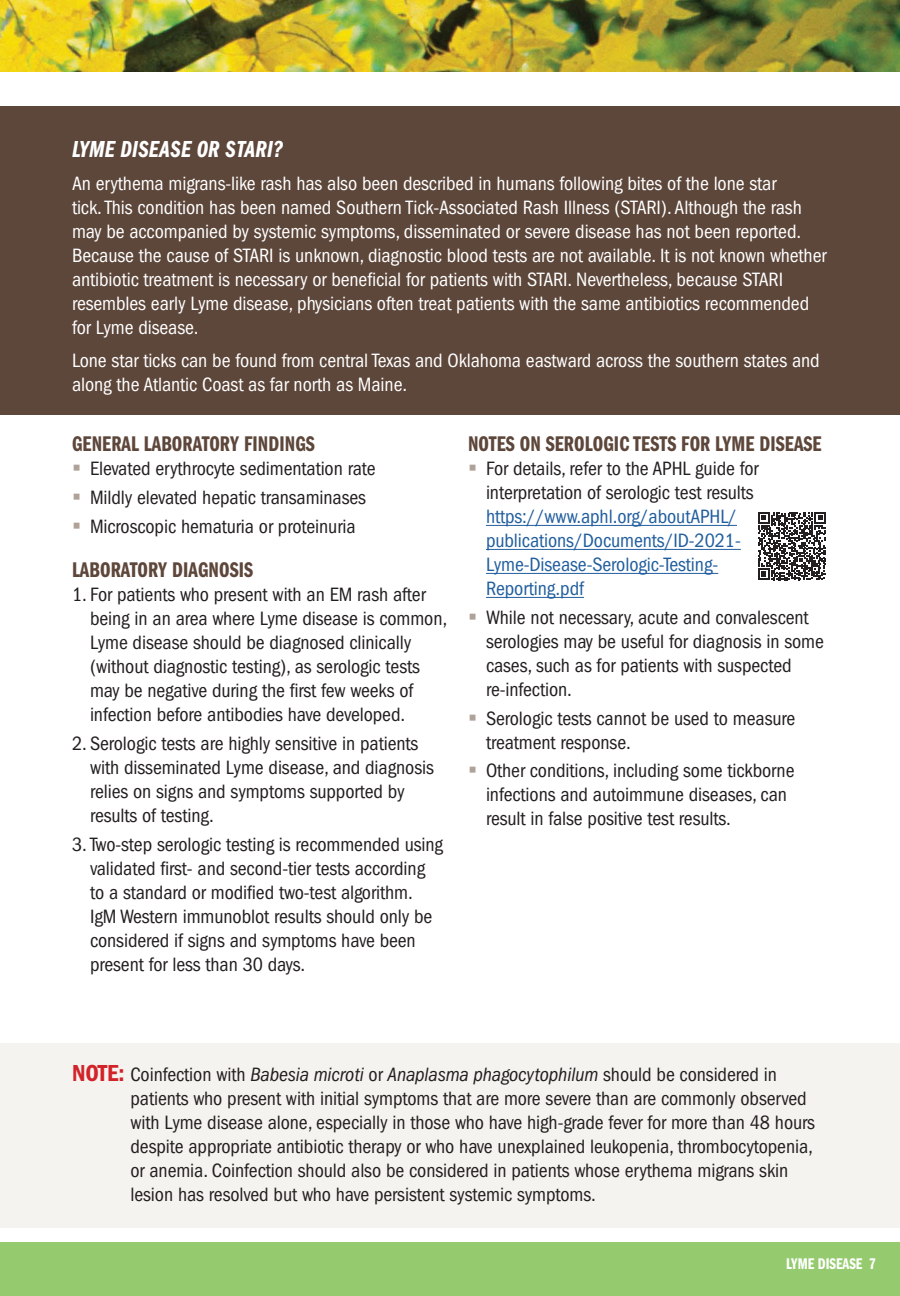
<style>
.page{position:relative;width:900px;height:1296px;background:#fff}
.page>*{position:absolute;margin:0;border:0;box-sizing:border-box;transform-origin:0 0}
.H4_rev{font:24px "ITC Franklin Gothic Std Dm Cp It";letter-spacing:.005em;color:#fff}
.H4_all_caps{font:22px "ITC Franklin Gothic Std Dm Cp";letter-spacing:.005em;color:#5d463a}
.body_10_pt{font:condensed 20px/24px "ITC Franklin Gothic Std";letter-spacing:-.005em;color:#231f20}
.body_10_pt-2{font:condensed 20px/24px "ITC Franklin Gothic Std";letter-spacing:-.005em;color:#fff}
.t1{font:condensed 20px/24px "ITC Franklin Gothic Std";letter-spacing:-.005em;color:#215e9e}
.t2{font:16px "ITC Franklin Gothic Std Dm Cp";color:#fff}
.s1{color:#afa298}
.s2{color:#231f20}
.s3{font-family:"ITC Franklin Gothic Std Dm Cd";font-stretch:normal;font-size:24px;color:#d2232a}
.s4{font-style:italic}
</style>
<div class="page">
<div style="left:0;top:1243px;width:900px;height:53px;background:#95cb6e"></div>
<img style="left:0;top:0;width:900px;height:71px">
<div style="left:0;top:107px;width:900px;height:308px;background:#5d463a"></div>
<div style="left:0;top:1043px;width:900px;height:185px;background:#f5f3f0"></div>
<hr style="left:486px;top:525px;width:251px;height:1px;background:#215e9e">
<hr style="left:486px;top:549px;width:255px;height:1px;background:#215e9e">
<hr style="left:486px;top:573px;width:232px;height:1px;background:#215e9e">
<hr style="left:486px;top:597px;width:98px;height:1px;background:#215e9e">
<svg style="left:758px;top:512px;width:68px;height:68px"></svg>
<h4 class="H4_rev" style="left:72px;top:135px;width:213px">LYME DISEASE OR STARI?</h4>
<p class="body_10_pt-2" style="left:72px;top:171px;width:756px">An erythema migrans-like rash has also been described in humans following bites of the lone star<br>tick. This condition has been named Southern Tick-Associated Rash Illness (STARI). Although the rash may be accompanied by systemic symptoms, disseminated or severe disease has not been reported.<br>Because the cause of STARI is unknown, diagnostic blood tests are not available. It is not known whether antibiotic treatment is necessary or beneficial for patients with STARI. Nevertheless, because STARI resembles early Lyme disease, physicians often treat patients with the same antibiotics recommended for Lyme disease.</p>
<p class="body_10_pt-2" style="left:72px;top:348px;width:749px">Lone star ticks can be found from central Texas and Oklahoma eastward across the southern states and along the Atlantic Coast as far north as Maine.</p>
<h4 class="H4_all_caps" style="left:72px;top:432px;width:244px">GENERAL LABORATORY FINDINGS</h4>
<p class="body_10_pt" style="left:72px;top:457px;width:305px"><span class="s1">▪</span> Elevated erythrocyte sedimentation rate</p>
<p class="body_10_pt" style="left:72px;top:486px;width:296px"><span class="s1">▪</span> Mildly elevated hepatic transaminases</p>
<p class="body_10_pt" style="left:72px;top:514px;width:285px"><span class="s1">▪</span> Microscopic hematuria or proteinuria</p>
<h4 class="H4_all_caps" style="left:72px;top:558px;width:183px">LABORATORY DIAGNOSIS</h4>
<p class="body_10_pt" style="left:90px;top:583px;width:359px;text-indent:-18px">1. For patients who present with an EM rash after being in an area where Lyme disease is common, Lyme disease should be diagnosed clinically (without diagnostic testing), as serologic tests may be negative during the first few weeks of infection before antibodies have developed.</p>
<p class="body_10_pt" style="left:90px;top:731px;width:345px;text-indent:-18px">2. Serologic tests are highly sensitive in patients with disseminated Lyme disease, and diagnosis relies on signs and symptoms supported by results of testing.</p>
<p class="body_10_pt" style="left:90px;top:832px;width:355px;text-indent:-18px">3. Two-step serologic testing is recommended using validated first- and second-tier tests according to a standard or modified two-test algorithm.<br>IgM Western immunoblot results should only be considered if signs and symptoms have been present for less than 30 days.</p>
<h4 class="H4_all_caps" style="left:468px;top:432px;width:355px">NOTES ON SEROLOGIC TESTS FOR LYME DISEASE</h4>
<p class="t1" style="left:486px;top:457px;width:274px;text-indent:-18px"><span class="s1">▪</span> <span class="s2">For details, refer to the APHL guide for interpretation of serologic test results </span>https://www.aphl.org/aboutAPHL/ publications/Documents/ID-2021- Lyme-Disease-Serologic-Testing-Reporting.pdf</p>
<p class="body_10_pt" style="left:486px;top:606px;width:339px;text-indent:-18px"><span class="s1">▪</span> While not necessary, acute and convalescent serologies may be useful for diagnosis in some cases, such as for patients with suspected re-infection.</p>
<p class="body_10_pt" style="left:486px;top:706px;width:311px;text-indent:-18px"><span class="s1">▪</span> Serologic tests cannot be used to measure treatment response.</p>
<p class="body_10_pt" style="left:486px;top:759px;width:310px;text-indent:-18px"><span class="s1">▪</span> Other conditions, including some tickborne infections and autoimmune diseases, can result in false positive test results.</p>
<p class="body_10_pt" style="left:131px;top:1063px;width:686px;text-indent:-59px"><span class="s3">NOTE:</span> Coinfection with <span class="s4">Babesia microti</span> or <span class="s4">Anaplasma phagocytophilum</span> should be considered in patients who present with initial symptoms that are more severe than are commonly observed with Lyme disease alone, especially in those who have high-grade fever for more than 48 hours despite appropriate antibiotic therapy or who have unexplained leukopenia, thrombocytopenia, or anemia. Coinfection should also be considered in patients whose erythema migrans skin lesion has resolved but who have persistent systemic symptoms.</p>
<p class="t2" style="left:786px;top:1255px;width:92px">LYME DISEASE 7</p>
</div>
